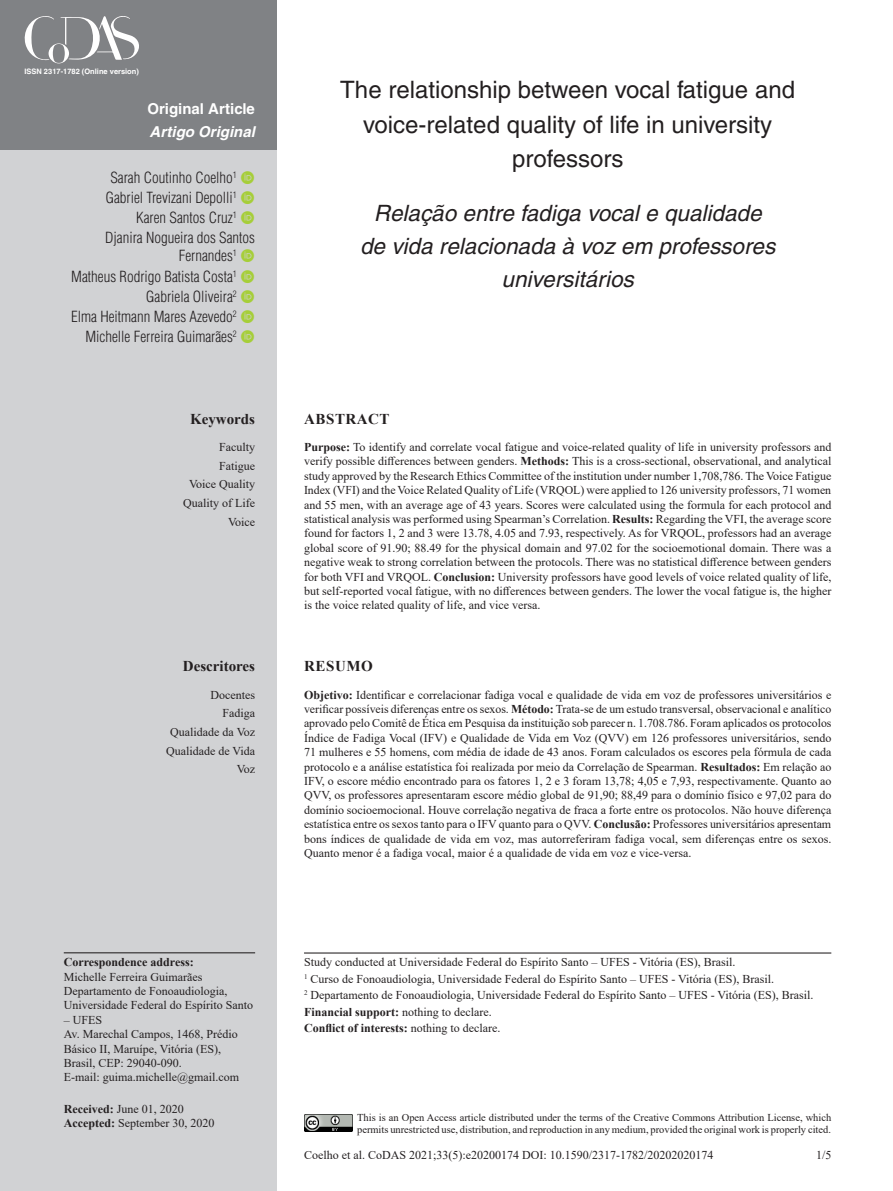
<style>
.page{position:relative;width:893px;height:1191px;background:#fff}
.page>*{position:absolute;margin:0;border:0;box-sizing:border-box;transform-origin:0 0}
.ArticleTitle{font:24px/34.5px "Helvetica";color:#231f20;text-align:center}
.ArticleTitle-Trans1{font:italic 22.5px/33px "Helvetica";color:#231f20;text-align:center}
.Authors{font:300 condensed 15px/18px "Helvetica";color:#231f20}
.t1{font:700 15px "Helvetica";color:#fff}
.t2{font:italic 700 15px "Helvetica";color:#fff}
.KeywordsTitle-Trans1{font:700 15px "Times New Roman";color:#231f20}
.KeywordsTitle{font:700 15px "Times New Roman";color:#231f20}
.AbstractTitle{font:700 15px "Times New Roman";letter-spacing:.035em;color:#231f20}
.AbstractTitle-Trans1{font:700 15px "Times New Roman";letter-spacing:.035em;color:#231f20}
.Abstract-Trans1{font:12px/14.4px "Times New Roman";color:#231f20;text-align:justify}
.Abstract{font:12px/14.4px "Times New Roman";color:#231f20;text-align:justify}
.Correspondence{font:12px/14.4px "Times New Roman";color:#231f20}
.Affiliations{font:12px "Times New Roman";color:#231f20}
.fnArticleOther{font:12px "Times New Roman";color:#231f20}
.Keywords-Trans1{font:12px "Times New Roman";color:#231f20}
.History{font:12px/14.4px "Times New Roman";color:#231f20}
.Keywords{font:12px "Times New Roman";color:#231f20}
.fnConflict{font:700 12px "Times New Roman";color:#231f20}
.fnSupported-by{font:700 12px "Times New Roman";color:#231f20}
.pubNameFooter{font:10.5px/12.6px "Times New Roman";color:#231f20}
.t3{font:700 7.5px "Helvetica";color:#fff}
.s1{font-weight:700}
.s2{font-weight:400}
</style>
<div class="page">
<div style="left:0;top:149px;width:276px;height:1042px;background:#d1d2d4"></div>
<div style="left:0;top:0;width:276px;height:149px;background:#808285"></div>
<img style="left:304px;top:1114px;width:48px;height:17px">
<svg style="left:24px;top:16px;width:115px;height:48px"></svg>
<hr style="left:64px;top:952px;width:191px;height:1px;background:#231f20">
<hr style="left:304px;top:952px;width:527px;height:1px;background:#231f20">
<p class="t3" style="left:24px;top:66px;width:116px">ISSN 2317-1782 (Online version)</p>
<p class="t1" style="left:147px;top:100px;width:109px">Original Article</p>
<p class="t2" style="left:150px;top:122px;width:107px">Artigo Original</p>
<p class="Authors" style="left:110px;top:168px;width:128px">Sarah Coutinho Coelho<sup>1</sup></p>
<p class="Authors" style="left:106px;top:189px;width:133px">Gabriel Trevizani Depolli<sup>1</sup></p>
<p class="Authors" style="left:136px;top:209px;width:102px">Karen Santos Cruz<sup>1</sup></p>
<p class="Authors" style="left:179px;top:229px;width:78px;text-indent:-74px">Djanira Nogueira dos Santos<br>Fernandes<sup>1</sup></p>
<p class="Authors" style="left:71px;top:267px;width:167px">Matheus Rodrigo Batista Costa<sup>1</sup></p>
<p class="Authors" style="left:146px;top:287px;width:92px">Gabriela Oliveira<sup>2</sup></p>
<p class="Authors" style="left:71px;top:307px;width:167px">Elma Heitmann Mares Azevedo<sup>2</sup></p>
<p class="Authors" style="left:85px;top:327px;width:153px">Michelle Ferreira Guimarães<sup>2</sup></p>
<p class="KeywordsTitle" style="left:190px;top:408px;width:66px">Keywords</p>
<p class="Keywords" style="left:219px;top:438px;width:37px">Faculty</p>
<p class="Keywords" style="left:219px;top:457px;width:37px">Fatigue</p>
<p class="Keywords" style="left:189px;top:476px;width:68px">Voice Quality</p>
<p class="Keywords" style="left:183px;top:494px;width:73px">Quality of Life</p>
<p class="Keywords" style="left:228px;top:513px;width:29px">Voice</p>
<p class="KeywordsTitle-Trans1" style="left:183px;top:655px;width:74px">Descritores</p>
<p class="Keywords-Trans1" style="left:210px;top:686px;width:46px">Docentes</p>
<p class="Keywords-Trans1" style="left:222px;top:705px;width:34px">Fadiga</p>
<p class="Keywords-Trans1" style="left:170px;top:723px;width:86px">Qualidade da Voz</p>
<p class="Keywords-Trans1" style="left:166px;top:742px;width:91px">Qualidade de Vida</p>
<p class="Keywords-Trans1" style="left:237px;top:760px;width:20px">Voz</p>
<p class="Correspondence" style="left:64px;top:954px;width:191px"><span class="s1">Correspondence address:<br></span>Michelle Ferreira Guimarães<br>Departamento de Fonoaudiologia,<br>Universidade Federal do Espírito Santo</p>
<p class="Correspondence" style="left:64px;top:1012px;width:177px">– UFES<br>Av. Marechal Campos, 1468, Prédio<br>Básico II, Maruípe, Vitória (ES),<br>Brasil, CEP: 29040-090.<br>E-mail: guima.michelle@gmail.com</p>
<p class="History" style="left:64px;top:1101px;width:152px"><span class="s1">Received:</span> June 01, 2020<br><span class="s1">Accepted:</span> September 30, 2020</p>
<p class="ArticleTitle" style="left:340px;top:72px;width:456px">The relationship between vocal fatigue and voice-related quality of life in university professors</p>
<p class="ArticleTitle-Trans1" style="left:360px;top:197px;width:417px">Relação entre fadiga vocal e qualidade de vida relacionada à voz em professores universitários</p>
<p class="AbstractTitle" style="left:304px;top:408px;width:87px">ABSTRACT</p>
<p class="Abstract" style="left:304px;top:439px;width:529px"><span class="s1">Purpose:</span> To identify and correlate vocal fatigue and voice-related quality of life in university professors and verify possible differences between genders. <span class="s1">Methods:</span> This is a cross-sectional, observational, and analytical study approved by the Research Ethics Committee of the institution under number 1,708,786. The Voice Fatigue Index (VFI) and the Voice Related Quality of Life (VRQOL) were applied to 126 university professors, 71 women and 55 men, with an average age of 43 years. Scores were calculated using the formula for each protocol and statistical analysis was performed using Spearman’s Correlation. <span class="s1">Results:</span> Regarding the VFI, the average score found for factors 1, 2 and 3 were 13.78, 4.05 and 7.93, respectively. As for VRQOL, professors had an average global score of 91.90; 88.49 for the physical domain and 97.02 for the socioemotional domain. There was a negative weak to strong correlation between the protocols. There was no statistical difference between genders for both VFI and VRQOL. <span class="s1">Conclusion:</span> University professors have good levels of voice related quality of life, but self-reported vocal fatigue, with no differences between genders. The lower the vocal fatigue is, the higher is the voice related quality of life, and vice versa.</p>
<p class="AbstractTitle-Trans1" style="left:304px;top:655px;width:70px">RESUMO</p>
<p class="Abstract-Trans1" style="left:304px;top:687px;width:529px"><span class="s1">Objetivo:</span> Identificar e correlacionar fadiga vocal e qualidade de vida em voz de professores universitários e verificar possíveis diferenças entre os sexos. <span class="s1">Método:</span> Trata-se de um estudo transversal, observacional e analítico aprovado pelo Comitê de Ética em Pesquisa da instituição sob parecer n. 1.708.786. Foram aplicados os protocolos Índice de Fadiga Vocal (IFV) e Qualidade de Vida em Voz (QVV) em 126 professores universitários, sendo 71 mulheres e 55 homens, com média de idade de 43 anos. Foram calculados os escores pela fórmula de cada protocolo e a análise estatística foi realizada por meio da Correlação de Spearman. <span class="s1">Resultados:</span> Em relação ao IFV, o escore médio encontrado para os fatores 1, 2 e 3 foram 13,78; 4,05 e 7,93, respectivamente. Quanto ao QVV, os professores apresentaram escore médio global de 91,90; 88,49 para o domínio físico e 97,02 para do domínio socioemocional. Houve correlação negativa de fraca a forte entre os protocolos. Não houve diferença estatística entre os sexos tanto para o IFV quanto para o QVV. <span class="s1">Conclusão:</span> Professores universitários apresentam bons índices de qualidade de vida em voz, mas autorreferiram fadiga vocal, sem diferenças entre os sexos.<br>Quanto menor é a fadiga vocal, maior é a qualidade de vida em voz e vice-versa.</p>
<p class="fnArticleOther" style="left:304px;top:953px;width:433px">Study conducted at Universidade Federal do Espírito Santo – UFES - Vitória (ES), Brasil.</p>
<p class="Affiliations" style="left:304px;top:970px;width:472px"><sup>1</sup> Curso de Fonoaudiologia, Universidade Federal do Espírito Santo – UFES - Vitória (ES), Brasil.</p>
<p class="Affiliations" style="left:304px;top:987px;width:511px"><sup>2</sup> Departamento de Fonoaudiologia, Universidade Federal do Espírito Santo – UFES - Vitória (ES), Brasil.</p>
<p class="fnSupported-by" style="left:304px;top:1003px;width:189px">Financial support: <span class="s2">nothing to declare.</span></p>
<p class="fnConflict" style="left:304px;top:1019px;width:198px">Conflict of interests: <span class="s2">nothing to declare.</span></p>
<p class="pubNameFooter" style="left:357px;top:1110px;width:476px">This is an Open Access article distributed under the terms of the Creative Commons Attribution License, which permits unrestricted use, distribution, and reproduction in any medium, provided the original work is properly cited.</p>
<p class="Abstract-Trans1" style="left:304px;top:1147px;width:411px">Coelho et al. CoDAS 2021;33(5):e20200174 DOI: 10.1590/2317-1782/20202020174</p>
<p class="Abstract-Trans1" style="left:816px;top:1147px;width:17px">1/5</p>
</div>
